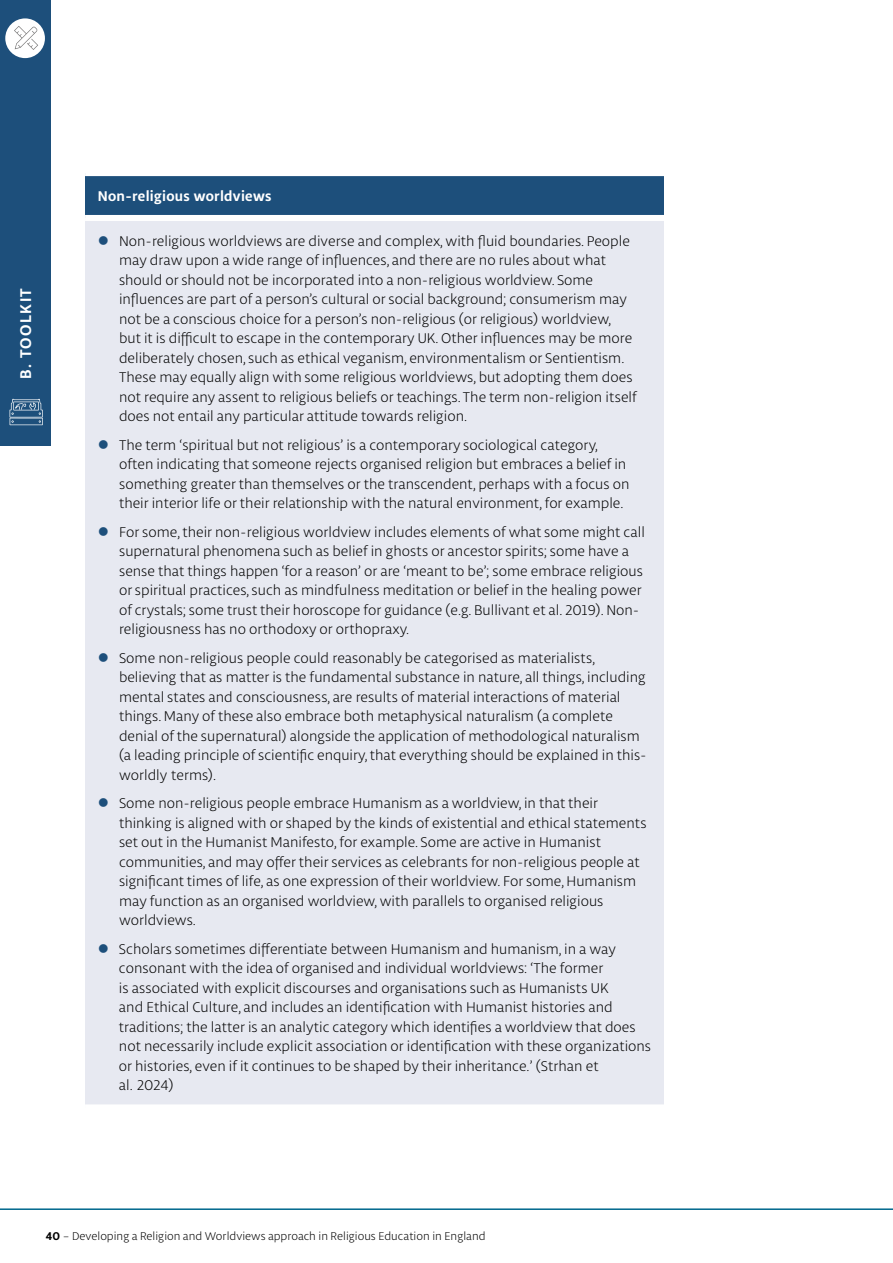
<style>
.page{position:relative;width:893px;height:1263px;background:#fff}
.page>*{position:absolute;margin:0;border:0;box-sizing:border-box;transform-origin:0 0}
.t1{font:700 16.5px "Libertad";letter-spacing:.085em;color:#fff}
.t2{font:300 15px/19.5px "Libertad";color:#000}
.t3{font:700 15px "Libertad";letter-spacing:.02em;color:#fff}
.t4{font:300 12px "Libertad";color:#000}
.s1{font-weight:700}
</style>
<div class="page">
<div style="left:85px;top:173px;width:579px;height:45px;background:#1d4f7b"></div>
<div style="left:85px;top:218px;width:579px;height:889px;background:#e7e9f1"></div>
<div style="left:85px;top:170px;width:579px;height:6px;background:#fff"></div>
<div style="left:85px;top:215px;width:579px;height:6px;background:#fff"></div>
<div style="left:85px;top:1104px;width:579px;height:6px;background:#fff"></div>
<div style="left:0;top:0;width:51px;height:446px;background:#1d4f7b"></div>
<hr style="left:0;top:1208px;width:893px;height:2px;background:#00688d">
<svg style="left:10px;top:399px;width:33px;height:26px"></svg>
<div style="left:5px;top:18px;width:40px;height:40px;background:#fff;border-radius:50%"></div>
<svg style="left:14px;top:26px;width:24px;height:24px"></svg>
<p class="t1" style="left:14px;top:379px;width:92px;rotate:-90deg">B. TOOLKIT</p>
<p class="t3" style="left:98px;top:186px;width:175px">Non-religious worldviews</p>
<p class="t2" style="left:119px;top:231px;width:519px">Non-religious worldviews are diverse and complex, with fluid boundaries. People may draw upon a wide range of influences, and there are no rules about what should or should not be incorporated into a non-religious worldview. Some influences are part of a person’s cultural or social background; consumerism may not be a conscious choice for a person’s non-religious (or religious) worldview, but it is difficult to escape in the contemporary UK. Other influences may be more deliberately chosen, such as ethical veganism, environmentalism or Sentientism.<br>These may equally align with some religious worldviews, but adopting them does not require any assent to religious beliefs or teachings. The term non-religion itself does not entail any particular attitude towards religion.</p>
<p class="t2" style="left:119px;top:435px;width:512px">The term ‘spiritual but not religious’ is a contemporary sociological category, often indicating that someone rejects organised religion but embraces a belief in something greater than themselves or the transcendent, perhaps with a focus on their interior life or their relationship with the natural environment, for example.</p>
<p class="t2" style="left:119px;top:522px;width:527px">For some, their non-religious worldview includes elements of what some might call supernatural phenomena such as belief in ghosts or ancestor spirits; some have a sense that things happen ‘for a reason’ or are ‘meant to be’; some embrace religious or spiritual practices, such as mindfulness meditation or belief in the healing power of crystals; some trust their horoscope for guidance (e.g. Bullivant et al. 2019). Non&shy;religiousness has no orthodoxy or orthopraxy.</p>
<p class="t2" style="left:119px;top:648px;width:529px">Some non-religious people could reasonably be categorised as materialists, believing that as matter is the fundamental substance in nature, all things, including mental states and consciousness, are results of material interactions of material things. Many of these also embrace both metaphysical naturalism (a complete denial of the supernatural) alongside the application of methodological naturalism (a leading principle of scientific enquiry, that everything should be explained in this&shy;worldly terms).</p>
<p class="t2" style="left:119px;top:793px;width:529px">Some non-religious people embrace Humanism as a worldview, in that their thinking is aligned with or shaped by the kinds of existential and ethical statements set out in the Humanist Manifesto, for example. Some are active in Humanist communities, and may offer their services as celebrants for non-religious people at significant times of life, as one expression of their worldview. For some, Humanism may function as an organised worldview, with parallels to organised religious worldviews.</p>
<p class="t2" style="left:119px;top:939px;width:534px">Scholars sometimes differentiate between Humanism and humanism, in a way consonant with the idea of organised and individual worldviews: ‘The former<br>is associated with explicit discourses and organisations such as Humanists UK<br>and Ethical Culture, and includes an identification with Humanist histories and traditions; the latter is an analytic category which identifies a worldview that does not necessarily include explicit association or identification with these organizations or histories, even if it continues to be shaped by their inheritance.’ (Strhan et<br>al. 2024)</p>
<p class="t4" style="left:46px;top:1229px;width:441px"><span class="s1">40</span> – Developing a Religion and Worldviews approach in Religious Education in England</p>
</div>
